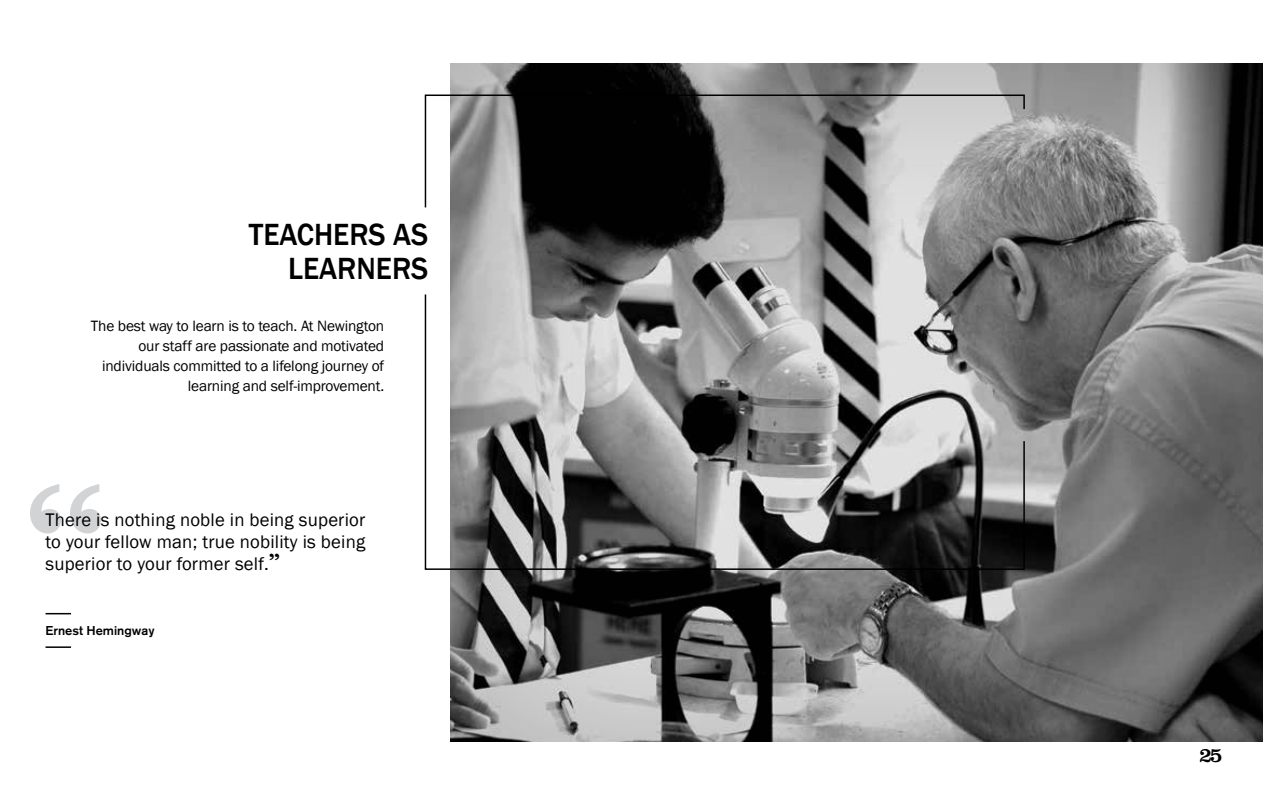
<style>
.page{position:relative;width:1263px;height:808px;background:#fff}
.page>*{position:absolute;margin:0;border:0;box-sizing:border-box;transform-origin:0 0}
.t1{font:180.15px "Clarendon";color:#d1d3d4}
.t2{font:500 31.5px/33.8px "Franklin Gothic";color:#000;text-align:right;scale:.95 1}
.t3{font:21px "Clarendon";color:#000}
.t4{font:18.75px/22.2px "Franklin Gothic";letter-spacing:.01em;color:#000;text-align:justify}
.t5{font:15.3px/20.2px "Franklin Gothic";letter-spacing:-.01em;color:#000;text-align:right}
.t6{font:500 12.75px "Akzidenz Grotesk BE";color:#000}
.s1{font-family:"Clarendon";font-size:24px}
</style>
<div class="page">
<div style="left:450px;top:64px;width:813px;height:678px;background:#000;opacity:.25"></div>
<hr style="left:46px;top:646px;width:25px;height:2px;background:#000">
<svg style="left:46px;top:613px;width:25px;height:1px"></svg>
<svg style="left:424px;top:293px;width:601px;height:278px"></svg>
<svg style="left:424px;top:94px;width:601px;height:115px"></svg>
<h2 class="t2" style="left:249px;top:218px;width:190px">TEACHERS AS<br>LEARNERS</h2>
<p class="t5" style="left:91px;top:316px;width:295px">The best way to learn is to teach. At Newington our staff are passionate and motivated individuals committed to a lifelong journey of learning and self-improvement.</p>
<h1 class="t1" style="left:26px;top:441px;width:81px">“</h1>
<p class="t4" style="left:46px;top:509px;width:321px">There is nothing noble in being superior to your fellow man; true nobility is being superior to your former self.<span class="s1">”</span></p>
<p class="t6" style="left:46px;top:622px;width:110px">Ernest Hemingway</p>
<h3 class="t3" style="left:1199px;top:742px;width:25px">25</h3>
</div>
